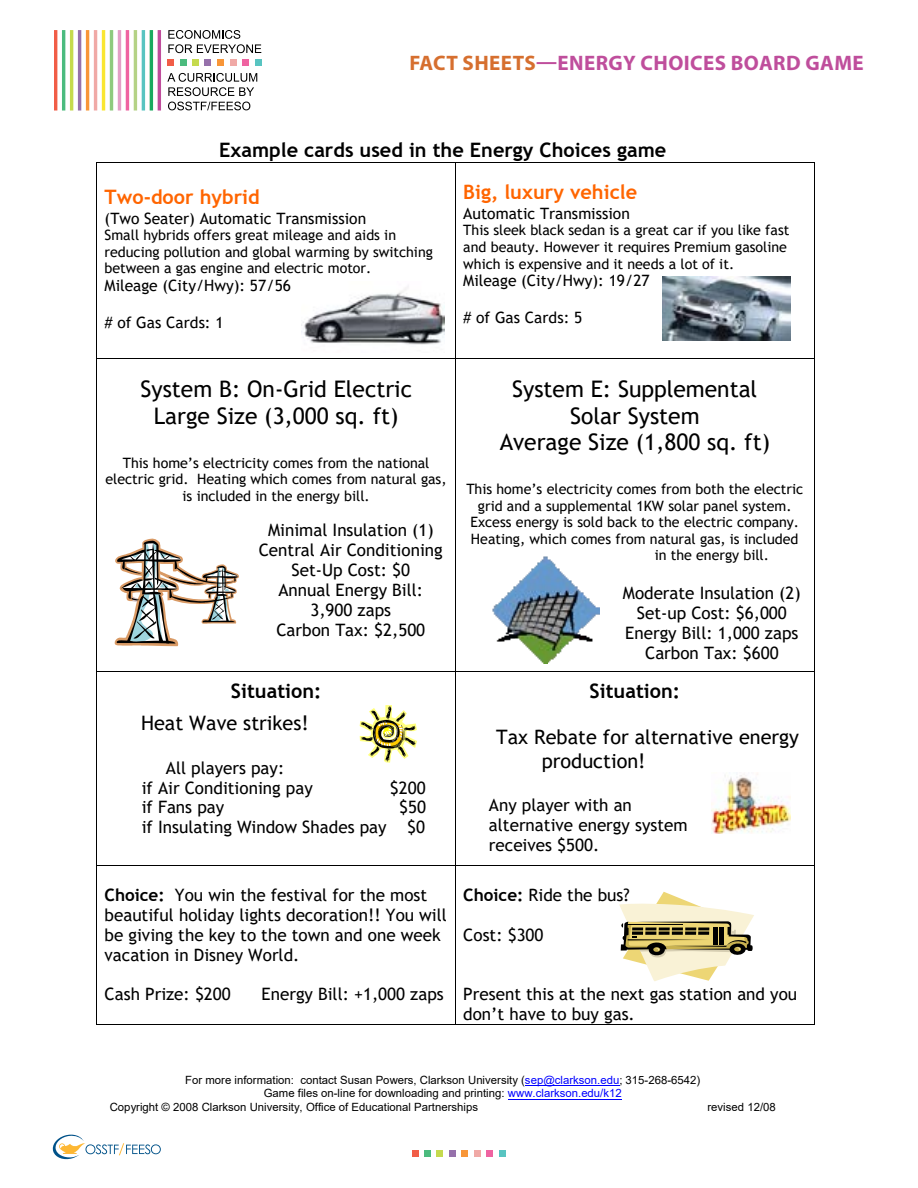
<style>
.page{position:relative;width:918px;height:1188px;background:#fff}
.page>*{position:absolute;margin:0;border:0;box-sizing:border-box;transform-origin:0 0}
.t1{font:22.8px/26.4px "Trebuchet MS";color:#000;text-align:center}
.t2{font:700 21px "Myriad Pro";letter-spacing:.02em;color:#bf4e9c}
.t3{font:700 19.95px "Trebuchet MS";color:#000}
.t4{font:19.95px "Trebuchet MS";color:#000}
.t5{font:700 19.95px "Trebuchet MS";color:#ff6500}
.t6{font:17.1px/19.8px "Trebuchet MS";color:#000;text-align:center}
.t7{font:15.6px "Trebuchet MS";color:#000}
.t8{font:14.25px/16.5px "Trebuchet MS";color:#000}
.t9{font:11.4px "Arial";color:#000}
.s1{color:#d66f2f}
.s2{font-weight:700}
.s3{color:#00f}
</style>
<div class="page">
<svg style="left:168px;top:30px;width:93px;height:23px"></svg>
<svg style="left:167px;top:73px;width:90px;height:23px"></svg>
<svg style="left:168px;top:102px;width:82px;height:8px"></svg>
<svg style="left:168px;top:60px;width:6px;height:6px"></svg>
<svg style="left:205px;top:60px;width:6px;height:6px"></svg>
<svg style="left:180px;top:60px;width:6px;height:6px"></svg>
<div style="left:192px;top:60px;width:7px;height:6px;background:#c5da4e"></div>
<svg style="left:217px;top:60px;width:6px;height:6px"></svg>
<svg style="left:230px;top:60px;width:6px;height:6px"></svg>
<svg style="left:242px;top:60px;width:6px;height:6px"></svg>
<svg style="left:255px;top:60px;width:6px;height:6px"></svg>
<hr style="left:54px;top:30px;width:3px;height:81px;background:#f15d47">
<hr style="left:62px;top:30px;width:3px;height:81px;background:#4bbb7e">
<hr style="left:70px;top:30px;width:3px;height:81px;background:#c5da4e">
<hr style="left:78px;top:30px;width:3px;height:81px;background:#9671ab">
<hr style="left:86px;top:30px;width:3px;height:81px;background:#f89638">
<hr style="left:94px;top:30px;width:3px;height:81px;background:#f0a9a6">
<hr style="left:102px;top:30px;width:3px;height:81px;background:#fae631">
<hr style="left:110px;top:30px;width:3px;height:81px;background:#8eca7e">
<hr style="left:118px;top:30px;width:3px;height:81px;background:#e39fc6">
<hr style="left:126px;top:30px;width:3px;height:81px;background:#ef63a1">
<hr style="left:134px;top:30px;width:3px;height:81px;background:#b4d285">
<hr style="left:142px;top:30px;width:3px;height:81px;background:#58c4c1">
<hr style="left:150px;top:30px;width:3px;height:81px;background:#1baa5f">
<hr style="left:158px;top:30px;width:3px;height:81px;background:#c04d9c">
<svg style="left:53px;top:1135px;width:108px;height:24px"></svg>
<hr style="left:97px;top:163px;width:718px;height:1px;background:#000">
<hr style="left:97px;top:163px;width:1px;height:195px;background:#000">
<hr style="left:455px;top:163px;width:1px;height:195px;background:#000">
<hr style="left:814px;top:163px;width:1px;height:195px;background:#000">
<hr style="left:97px;top:358px;width:718px;height:1px;background:#000">
<hr style="left:97px;top:359px;width:1px;height:312px;background:#000">
<hr style="left:455px;top:359px;width:1px;height:312px;background:#000">
<hr style="left:814px;top:359px;width:1px;height:312px;background:#000">
<img style="left:662px;top:276px;width:128px;height:64px">
<img style="left:303px;top:286px;width:142px;height:59px">
<svg style="left:114px;top:538px;width:125px;height:108px"></svg>
<img style="left:492px;top:556px;width:108px;height:108px">
<hr style="left:97px;top:671px;width:718px;height:1px;background:#000">
<hr style="left:97px;top:672px;width:1px;height:194px;background:#000">
<hr style="left:455px;top:672px;width:1px;height:194px;background:#000">
<hr style="left:814px;top:672px;width:1px;height:194px;background:#000">
<svg style="left:360px;top:705px;width:57px;height:58px"></svg>
<img style="left:711px;top:773px;width:80px;height:61px">
<hr style="left:97px;top:866px;width:718px;height:1px;background:#000">
<hr style="left:97px;top:866px;width:1px;height:159px;background:#000">
<hr style="left:97px;top:1024px;width:358px;height:1px;background:#000">
<hr style="left:455px;top:866px;width:1px;height:159px;background:#000">
<hr style="left:456px;top:1024px;width:358px;height:1px;background:#000">
<hr style="left:814px;top:866px;width:1px;height:159px;background:#000">
<svg style="left:619px;top:892px;width:135px;height:89px"></svg>
<hr style="left:525px;top:1086px;width:94px;height:1px;background:#00f">
<hr style="left:508px;top:1099px;width:114px;height:1px;background:#00f">
<div style="left:461px;top:1150px;width:7px;height:6px;background:#f89638"></div>
<svg style="left:475px;top:1150px;width:6px;height:6px"></svg>
<svg style="left:487px;top:1150px;width:6px;height:6px"></svg>
<svg style="left:500px;top:1150px;width:6px;height:6px"></svg>
<svg style="left:412px;top:1150px;width:6px;height:6px"></svg>
<svg style="left:449px;top:1150px;width:6px;height:6px"></svg>
<svg style="left:425px;top:1150px;width:6px;height:6px"></svg>
<svg style="left:437px;top:1150px;width:6px;height:6px"></svg>
<p class="t2" style="left:410px;top:49px;width:456px"><span class="s1">FACT SHEETS</span>—ENERGY CHOICES BOARD GAME</p>
<p class="t3" style="left:219px;top:138px;width:449px">Example cards used in the Energy Choices game</p>
<p class="t5" style="left:105px;top:185px;width:157px">Two-door hybrid</p>
<p class="t7" style="left:105px;top:208px;width:263px">(Two Seater) Automatic Transmission</p>
<p class="t8" style="left:105px;top:227px;width:330px">Small hybrids offers great mileage and aids in reducing pollution and global warming by switching between a gas engine and electric motor.</p>
<p class="t7" style="left:105px;top:276px;width:188px">Mileage (City/Hwy): 57/56</p>
<p class="t7" style="left:105px;top:312px;width:120px"># of Gas Cards: 1</p>
<p class="t5" style="left:463px;top:180px;width:175px">Big, luxury vehicle</p>
<p class="t7" style="left:463px;top:203px;width:168px">Automatic Transmission</p>
<p class="t8" style="left:463px;top:222px;width:328px">This sleek black sedan is a great car if you like fast and beauty. However it requires Premium gasoline which is expensive and it needs a lot of it.</p>
<p class="t7" style="left:463px;top:271px;width:188px">Mileage (City/Hwy): 19/27</p>
<p class="t7" style="left:463px;top:307px;width:120px"># of Gas Cards: 5</p>
<h1 class="t1" style="left:140px;top:376px;width:273px">System B: On-Grid Electric<br>Large Size (3,000 sq. ft)</h1>
<p class="t8" style="left:106px;top:454px;width:343px;text-align:center">This home’s electricity comes from the national electric grid. Heating which comes from natural gas, is included in the energy bill.</p>
<p class="t6" style="left:259px;top:520px;width:186px">Minimal Insulation (1)<br>Central Air Conditioning<br>Set-Up Cost: $0<br>Annual Energy Bill:<br>3,900 zaps<br>Carbon Tax: $2,500</p>
<p class="t3" style="left:231px;top:679px;width:92px">Situation:</p>
<p class="t4" style="left:141px;top:710px;width:169px">Heat Wave strikes!</p>
<p class="t6" style="left:142px;top:758px;width:173px">All players pay:<br>if Air Conditioning pay</p>
<p class="t6" style="left:390px;top:778px;width:37px">$200</p>
<p class="t6" style="left:142px;top:797px;width:286px;text-align:right">$50<br>if Insulating Window Shades pay $0</p>
<p class="t6" style="left:142px;top:797px;width:84px">if Fans pay</p>
<p class="t6" style="left:105px;top:885px;width:344px;text-align:left"><span class="s2">Choice:</span> You win the festival for the most beautiful holiday lights decoration!! You will be giving the key to the town and one week vacation in Disney World.</p>
<p class="t6" style="left:105px;top:984px;width:128px">Cash Prize: $200</p>
<p class="t6" style="left:262px;top:984px;width:184px">Energy Bill: +1,000 zaps</p>
<h1 class="t1" style="left:500px;top:376px;width:272px">System E: Supplemental<br>Solar System<br>Average Size (1,800 sq. ft)</h1>
<p class="t8" style="left:466px;top:481px;width:338px">This home’s electricity comes from both the electric</p>
<p class="t8" style="left:478px;top:497px;width:315px">grid and a supplemental 1KW solar panel system.</p>
<p class="t8" style="left:470px;top:514px;width:330px">Excess energy is sold back to the electric company.</p>
<p class="t8" style="left:471px;top:530px;width:329px">Heating, which comes from natural gas, is included</p>
<p class="t8" style="left:655px;top:547px;width:116px">in the energy bill.</p>
<p class="t6" style="left:623px;top:583px;width:179px">Moderate Insulation (2)<br>Set-up Cost: $6,000<br>Energy Bill: 1,000 zaps<br>Carbon Tax: $600</p>
<p class="t3" style="left:590px;top:679px;width:92px">Situation:</p>
<p class="t4" style="left:496px;top:725px;width:304px">Tax Rebate for alternative energy</p>
<p class="t4" style="left:542px;top:748px;width:105px">production!</p>
<p class="t6" style="left:489px;top:795px;width:200px;text-align:left">Any player with an alternative energy system receives $500.</p>
<p class="t6" style="left:463px;top:885px;width:168px"><span class="s2">Choice:</span> Ride the bus?</p>
<p class="t6" style="left:463px;top:925px;width:82px">Cost: $300</p>
<p class="t6" style="left:463px;top:984px;width:335px;text-align:left">Present this at the next gas station and you don’t have to buy gas.</p>
<p class="t9" style="left:185px;top:1072px;width:517px">For more information: contact Susan Powers, Clarkson University (<span class="s3">sep@clarkson.edu</span>; 315-268-6542)</p>
<p class="t9" style="left:264px;top:1086px;width:360px">Game files on-line for downloading and printing: <span class="s3">www.clarkson.edu/k12</span></p>
<p class="t9" style="left:110px;top:1099px;width:370px">Copyright © 2008 Clarkson University, Office of Educational Partnerships</p>
<p class="t9" style="left:708px;top:1099px;width:70px">revised 12/08</p>
</div>
